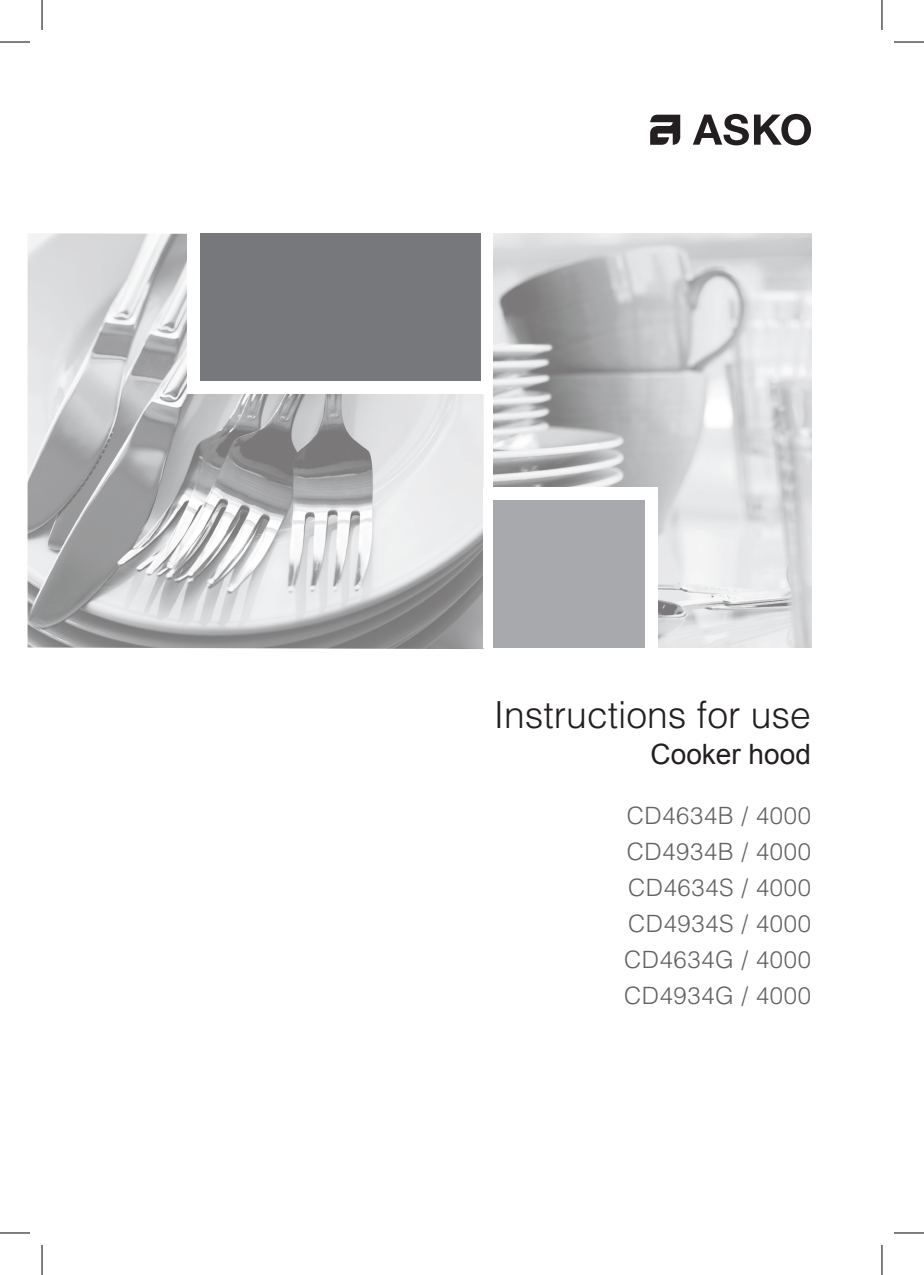
<style>
.page{position:relative;width:924px;height:1275px;background:#fff}
.page>*{position:absolute;margin:0;border:0;box-sizing:border-box;transform-origin:0 0}
.t1{font:300 37.2px "Helvetica LT Std";color:#231f20}
.t2{font:28px "Arial";color:#231f20}
.t3{font:300 23.8px "Helvetica LT Std";letter-spacing:.025em;color:#636366}
</style>
<div class="page">
<img style="left:28px;top:233px;width:455px;height:416px">
<img style="left:493px;top:233px;width:317px;height:414px">
<div style="left:187px;top:233px;width:302px;height:161px;background:#fff"></div>
<div style="left:483px;top:487px;width:174px;height:160px;background:#fff"></div>
<div style="left:493px;top:499px;width:151px;height:148px;background:#a8a9ad"></div>
<div style="left:200px;top:233px;width:280px;height:148px;background:#76787b"></div>
<svg style="left:650px;top:114px;width:160px;height:31px"></svg>
<hr style="left:0;top:42px;width:30px;height:1px;background:#000">
<hr style="left:893px;top:42px;width:30px;height:1px;background:#000">
<hr style="left:0;top:1232px;width:30px;height:1px;background:#000">
<hr style="left:893px;top:1232px;width:30px;height:1px;background:#000">
<hr style="left:42px;top:0;width:1px;height:30px;background:#000">
<hr style="left:42px;top:1245px;width:1px;height:30px;background:#000">
<hr style="left:881px;top:0;width:1px;height:30px;background:#000">
<hr style="left:881px;top:1245px;width:1px;height:30px;background:#000">
<p class="t1" style="left:493px;top:691px;width:318px">Instructions for use</p>
<p class="t2" style="left:650px;top:736px;width:162px">Cooker hood</p>
<p class="t3" style="left:626px;top:801px;width:186px">CD4634B / 4000</p>
<p class="t3" style="left:626px;top:837px;width:186px">CD4934B / 4000</p>
<p class="t3" style="left:627px;top:873px;width:184px">CD4634S / 4000</p>
<p class="t3" style="left:627px;top:909px;width:184px">CD4934S / 4000</p>
<p class="t3" style="left:623px;top:945px;width:188px">CD4634G / 4000</p>
<p class="t3" style="left:623px;top:981px;width:188px">CD4934G / 4000</p>
</div>
